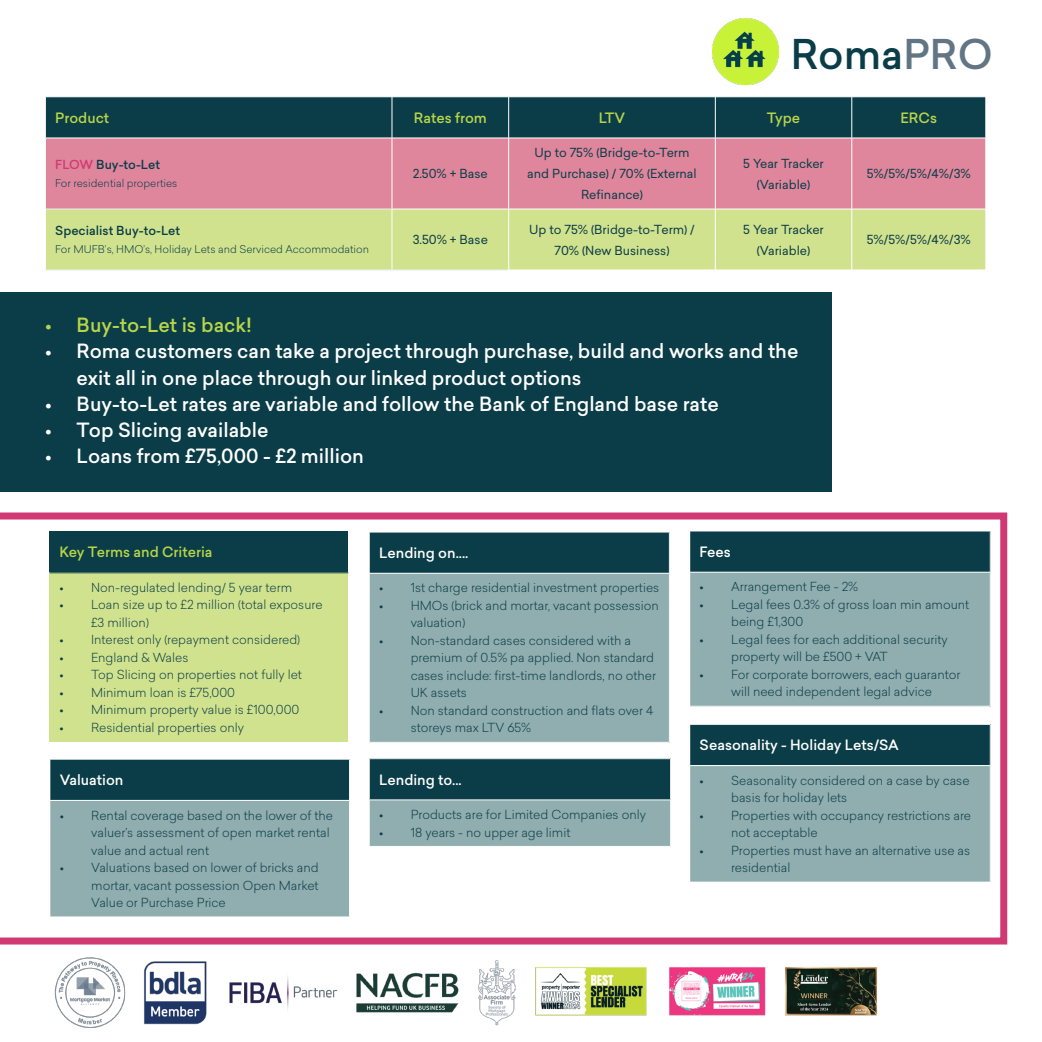
<style>
.page{position:relative;width:1042px;height:1042px;background:#fff}
.page>*{position:absolute;margin:0;border:0;box-sizing:border-box;transform-origin:0 0}
.t1{font:500 40.25px "Sailec";color:#0a3d47}
.t2{font:500 19.25px/26.2px "Sailec";color:#fff}
.t3{font:500 19.25px "Sailec";color:#b8d54a}
.t4{font:500 14px "Sailec";color:#fff}
.t5{font:500 14px "Sailec";color:#b8d54a}
.t6{font:300 12.25px/17.5px "Sailec";color:#0a3d47}
.t7{font:12.25px/21px "Sailec";color:#0a3d47;text-align:center}
.t8{font:500 12.25px "Sailec";color:#0a3d47}
.t9{font:300 10.5px "Sailec";color:#0a3d47}
.s1{color:#617585}
.s2{color:#d13974}
</style>
<div class="page">
<svg style="left:0;top:512px;width:1007px;height:432px"></svg>
<div style="left:46px;top:97px;width:939px;height:41px;background:#0a3d47"></div>
<div style="left:46px;top:139px;width:939px;height:70px;background:#df869d"></div>
<div style="left:46px;top:210px;width:939px;height:60px;background:#d1e28e"></div>
<hr style="left:392px;top:97px;width:1px;height:41px;background:#fff">
<hr style="left:508px;top:97px;width:1px;height:41px;background:#fff">
<hr style="left:715px;top:97px;width:1px;height:41px;background:#fff">
<hr style="left:851px;top:97px;width:1px;height:41px;background:#fff">
<hr style="left:392px;top:138px;width:1px;height:71px;background:#fff">
<hr style="left:508px;top:138px;width:1px;height:71px;background:#fff">
<hr style="left:715px;top:138px;width:1px;height:71px;background:#fff">
<hr style="left:851px;top:138px;width:1px;height:71px;background:#fff">
<hr style="left:392px;top:209px;width:1px;height:61px;background:#fff">
<hr style="left:508px;top:209px;width:1px;height:61px;background:#fff">
<hr style="left:715px;top:209px;width:1px;height:61px;background:#fff">
<hr style="left:851px;top:209px;width:1px;height:61px;background:#fff">
<hr style="left:46px;top:209px;width:346px;height:1px;background:#ebf0f3">
<hr style="left:45px;top:270px;width:347px;height:1px;background:#ebf0f3">
<hr style="left:392px;top:270px;width:116px;height:1px;background:#ebf0f3">
<div style="left:50px;top:531px;width:298px;height:42px;background:#0a3d47"></div>
<div style="left:50px;top:573px;width:298px;height:169px;background:#d1e28e"></div>
<div style="left:369px;top:532px;width:300px;height:41px;background:#0a3d47"></div>
<div style="left:369px;top:573px;width:300px;height:169px;background:#90adaf"></div>
<hr style="left:369px;top:532px;width:300px;height:1px;background:#fff">
<hr style="left:369px;top:532px;width:1px;height:41px;background:#fff">
<hr style="left:669px;top:532px;width:1px;height:41px;background:#fff">
<hr style="left:369px;top:573px;width:300px;height:1px;background:#fff">
<hr style="left:369px;top:573px;width:1px;height:169px;background:#fff">
<hr style="left:669px;top:573px;width:1px;height:169px;background:#fff">
<hr style="left:369px;top:742px;width:300px;height:1px;background:#fff">
<div style="left:369px;top:758px;width:301px;height:42px;background:#0a3d47"></div>
<div style="left:369px;top:800px;width:301px;height:46px;background:#90adaf"></div>
<hr style="left:369px;top:758px;width:302px;height:1px;background:#fff">
<hr style="left:369px;top:759px;width:1px;height:40px;background:#fff">
<hr style="left:670px;top:759px;width:1px;height:40px;background:#fff">
<hr style="left:369px;top:799px;width:302px;height:1px;background:#fff">
<hr style="left:369px;top:800px;width:1px;height:46px;background:#fff">
<hr style="left:670px;top:800px;width:1px;height:46px;background:#fff">
<hr style="left:369px;top:846px;width:302px;height:1px;background:#fff">
<div style="left:50px;top:759px;width:299px;height:41px;background:#0a3d47"></div>
<div style="left:50px;top:800px;width:299px;height:117px;background:#90adaf"></div>
<hr style="left:50px;top:759px;width:300px;height:1px;background:#fff">
<hr style="left:50px;top:759px;width:1px;height:41px;background:#fff">
<hr style="left:349px;top:759px;width:1px;height:41px;background:#fff">
<hr style="left:50px;top:800px;width:300px;height:1px;background:#fff">
<hr style="left:50px;top:800px;width:1px;height:117px;background:#fff">
<hr style="left:349px;top:800px;width:1px;height:117px;background:#fff">
<div style="left:690px;top:531px;width:300px;height:41px;background:#0a3d47"></div>
<div style="left:690px;top:572px;width:300px;height:134px;background:#90adaf"></div>
<hr style="left:689px;top:531px;width:301px;height:1px;background:#fff">
<hr style="left:689px;top:531px;width:1px;height:41px;background:#fff">
<hr style="left:990px;top:531px;width:1px;height:41px;background:#fff">
<hr style="left:689px;top:572px;width:301px;height:1px;background:#fff">
<hr style="left:689px;top:572px;width:1px;height:134px;background:#fff">
<hr style="left:990px;top:572px;width:1px;height:134px;background:#fff">
<hr style="left:689px;top:706px;width:301px;height:1px;background:#fff">
<div style="left:690px;top:724px;width:300px;height:41px;background:#0a3d47"></div>
<div style="left:690px;top:765px;width:300px;height:117px;background:#90adaf"></div>
<hr style="left:689px;top:724px;width:301px;height:1px;background:#fff">
<hr style="left:689px;top:724px;width:1px;height:41px;background:#fff">
<hr style="left:990px;top:724px;width:1px;height:41px;background:#fff">
<hr style="left:689px;top:765px;width:301px;height:1px;background:#fff">
<hr style="left:689px;top:766px;width:1px;height:116px;background:#fff">
<hr style="left:990px;top:766px;width:1px;height:116px;background:#fff">
<hr style="left:689px;top:882px;width:301px;height:1px;background:#fff">
<div style="left:0;top:293px;width:832px;height:199px;background:#0a3d47"></div>
<img style="left:23px;top:899px;width:886px;height:129px">
<img style="left:712px;top:18px;width:66px;height:66px">
<p class="t1" style="left:791px;top:26px;width:204px">Roma<span class="s1">PRO</span></p>
<p class="t5" style="left:55px;top:108px;width:55px">Product</p>
<p class="t5" style="left:414px;top:108px;width:75px">Rates from</p>
<p class="t5" style="left:599px;top:108px;width:28px">LTV</p>
<p class="t5" style="left:767px;top:108px;width:35px">Type</p>
<p class="t5" style="left:900px;top:108px;width:38px">ERCs</p>
<p class="t8" style="left:55px;top:156px;width:106px"><span class="s2">FLOW</span> Buy-to-Let</p>
<p class="t9" style="left:55px;top:176px;width:124px">For residential properties</p>
<p class="t7" style="left:527px;top:142px;width:171px">Up to 75% (Bridge-to-Term and Purchase) / 70% (External<br>Refinance)</p>
<p class="t7" style="left:743px;top:152px;width:82px">5 Year Tracker (Variable)</p>
<p class="t7" style="left:867px;top:163px;width:106px">5%/5%/5%/4%/3%</p>
<p class="t7" style="left:413px;top:163px;width:77px">2.50% + Base</p>
<p class="t8" style="left:55px;top:222px;width:126px">Specialist Buy-to-Let</p>
<p class="t9" style="left:55px;top:242px;width:315px">For MUFB’s, HMO’s, Holiday Lets and Serviced Accommodation</p>
<p class="t7" style="left:413px;top:229px;width:77px">3.50% + Base</p>
<p class="t7" style="left:529px;top:218px;width:167px">Up to 75% (Bridge-to-Term) /</p>
<p class="t7" style="left:554px;top:239px;width:117px">70% (New Business)</p>
<p class="t7" style="left:743px;top:218px;width:82px">5 Year Tracker (Variable)</p>
<p class="t7" style="left:867px;top:229px;width:106px">5%/5%/5%/4%/3%</p>
<p class="t3" style="left:45px;top:311px;width:208px">• Buy-to-Let is back!</p>
<p class="t2" style="left:77px;top:338px;width:723px;text-indent:-32px">• Roma customers can take a project through purchase, build and works and the exit all in one place through our linked product options</p>
<p class="t2" style="left:45px;top:390px;width:675px">• Buy-to-Let rates are variable and follow the Bank of England base rate</p>
<p class="t2" style="left:45px;top:417px;width:225px">• Top Slicing available</p>
<p class="t2" style="left:45px;top:443px;width:320px">• Loans from £75,000 - £2 million</p>
<p class="t5" style="left:60px;top:542px;width:154px">Key Terms and Criteria</p>
<p class="t6" style="left:60px;top:578px;width:234px">• Non-regulated lending/ 5 year term</p>
<p class="t6" style="left:91px;top:596px;width:233px;text-indent:-32px">• Loan size up to £2 million (total exposure £3 million)</p>
<p class="t6" style="left:60px;top:631px;width:242px">• Interest only (repayment considered)</p>
<p class="t6" style="left:60px;top:648px;width:130px">• England &amp; Wales</p>
<p class="t6" style="left:60px;top:666px;width:244px">• Top Slicing on properties not fully let</p>
<p class="t6" style="left:60px;top:683px;width:177px">• Minimum loan is £75,000</p>
<p class="t6" style="left:60px;top:701px;width:241px">• Minimum property value is £100,000</p>
<p class="t6" style="left:60px;top:718px;width:186px">• Residential properties only</p>
<p class="t4" style="left:60px;top:770px;width:65px">Valuation</p>
<p class="t6" style="left:91px;top:806px;width:243px;text-indent:-32px">• Rental coverage based on the lower of the valuer’s assessment of open market rental value and actual rent</p>
<p class="t6" style="left:91px;top:858px;width:229px;text-align:justify;text-indent:-32px">• Valuations based on lower of bricks and mortar, vacant possession Open Market Value or Purchase Price</p>
<p class="t4" style="left:379px;top:543px;width:91px">Lending on....</p>
<p class="t6" style="left:379px;top:579px;width:282px">• 1st charge residential investment properties</p>
<p class="t6" style="left:411px;top:596px;width:250px;text-indent:-32px">• HMOs (brick and mortar, vacant possession valuation)</p>
<p class="t6" style="left:411px;top:631px;width:247px;text-indent:-32px">• Non-standard cases considered with a premium of 0.5% pa applied. Non standard cases include: first-time landlords, no other UK assets</p>
<p class="t6" style="left:411px;top:701px;width:244px;text-indent:-32px">• Non standard construction and flats over 4 storeys max LTV 65%</p>
<p class="t4" style="left:379px;top:769px;width:84px">Lending to...</p>
<p class="t6" style="left:379px;top:805px;width:268px">• Products are for Limited Companies only</p>
<p class="t6" style="left:379px;top:823px;width:193px">• 18 years - no upper age limit</p>
<p class="t4" style="left:699px;top:542px;width:33px">Fees</p>
<p class="t6" style="left:699px;top:578px;width:160px">• Arrangement Fee - 2%</p>
<p class="t6" style="left:731px;top:595px;width:240px;text-indent:-32px">• Legal fees 0.3% of gross loan min amount being £1,300</p>
<p class="t6" style="left:731px;top:630px;width:218px;text-indent:-32px">• Legal fees for each additional security property will be £500 + VAT</p>
<p class="t6" style="left:699px;top:665px;width:262px;text-align:center">• For corporate borrowers, each guarantor will need independent legal advice</p>
<p class="t4" style="left:699px;top:735px;width:201px">Seasonality - Holiday Lets/SA</p>
<p class="t6" style="left:731px;top:771px;width:240px;text-indent:-32px">• Seasonality considered on a case by case basis for holiday lets</p>
<p class="t6" style="left:731px;top:806px;width:241px;text-indent:-32px">• Properties with occupancy restrictions are not acceptable</p>
<p class="t6" style="left:731px;top:841px;width:241px;text-indent:-32px">• Properties must have an alternative use as residential</p>
</div>
